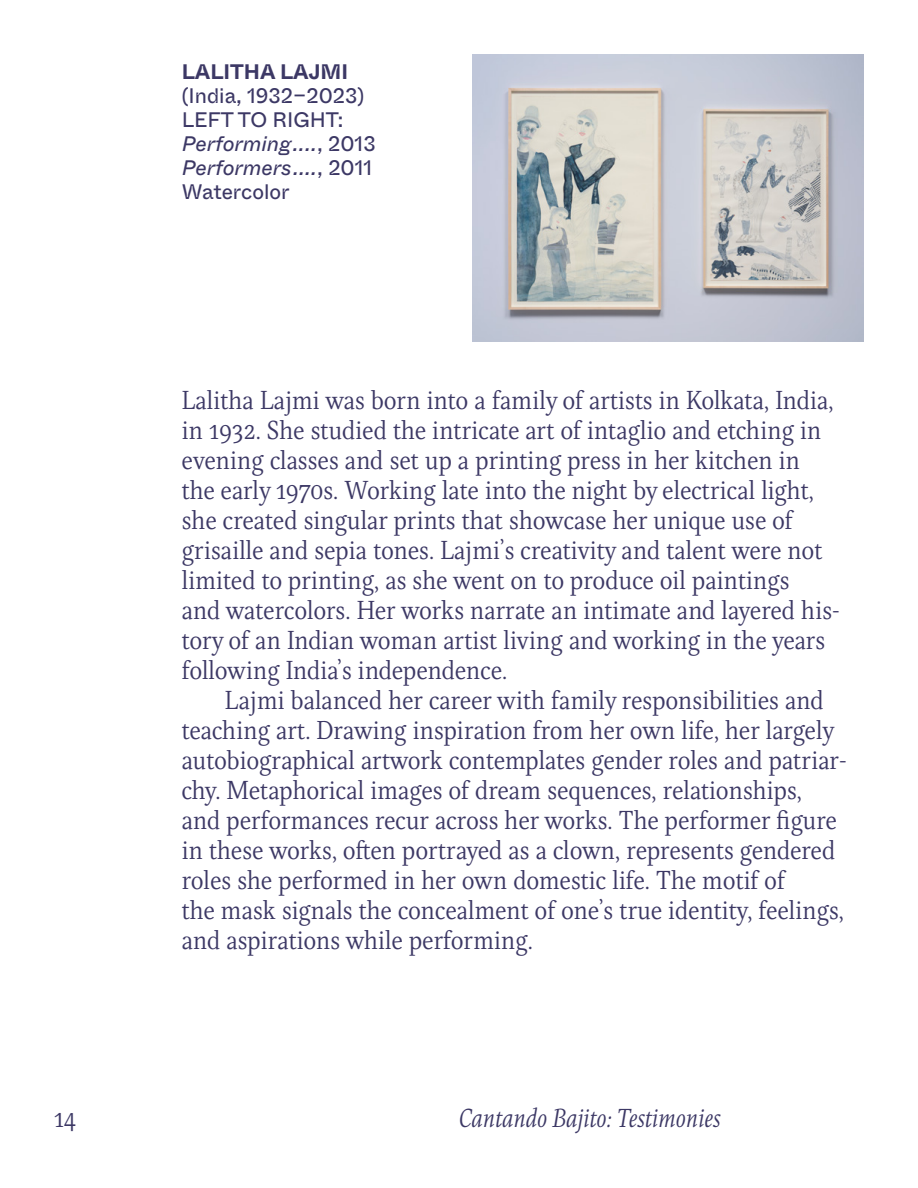
<style>
.page{position:relative;width:918px;height:1188px;background:#fff}
.page>*{position:absolute;margin:0;border:0;box-sizing:border-box;transform-origin:0 0}
.t1{font:27px/30px "Eskapade";color:#3c3865}
.t2{font:italic 27px "Eskapade";letter-spacing:-.01em;color:#3c3865}
.t3{font:italic 21px/24px "ABC Whyte Inktrap";color:#3c3865}
.t4{font:21px "ABC Whyte Inktrap";color:#3c3865}
.t5{font:700 21px "ABC Whyte Inktrap";color:#3c3865}
.t6{font:21px "ABC Whyte";color:#3c3865}
.s1{font-style:normal}
</style>
<div class="page">
<img style="left:472px;top:54px;width:392px;height:288px">
<p class="t5" style="left:182px;top:58px;width:168px">LALITHA LAJMI</p>
<p class="t4" style="left:182px;top:82px;width:184px">(India, 1932–2023)</p>
<p class="t6" style="left:182px;top:106px;width:163px">LEFT TO RIGHT:</p>
<p class="t3" style="left:182px;top:132px;width:195px">Performing . . . . <span class="s1">, 2013<br></span>Performers . . . . <span class="s1">, 2011<br>Watercolor</span></p>
<p class="t1" style="left:182px;top:384px;width:660px">Lalitha Lajmi was born into a family of artists in Kolkata, India, in 1932. She studied the intricate art of intaglio and etching in evening classes and set up a printing press in her kitchen in<br>the early 1970s. Working late into the night by electrical light, she created singular prints that showcase her unique use of grisaille and sepia tones. Lajmi’s creativity and talent were not limited to printing, as she went on to produce oil paintings<br>and watercolors. Her works narrate an intimate and layered his&shy;tory of an Indian woman artist living and working in the years following India’s independence.</p>
<p class="t1" style="left:182px;top:684px;width:667px;text-indent:43px">Lajmi balanced her career with family responsibilities and teaching art. Drawing inspiration from her own life, her largely autobiographical artwork contemplates gender roles and patriar&shy;chy. Metaphorical images of dream sequences, relationships, and performances recur across her works. The performer figure in these works, often portrayed as a clown, represents gendered roles she performed in her own domestic life. The motif of<br>the mask signals the concealment of one’s true identity, feelings, and aspirations while performing.</p>
<p class="t1" style="left:54px;top:1101px;width:25px">14</p>
<p class="t2" style="left:459px;top:1098px;width:263px">Cantando Bajito: Testimonies</p>
</div>
